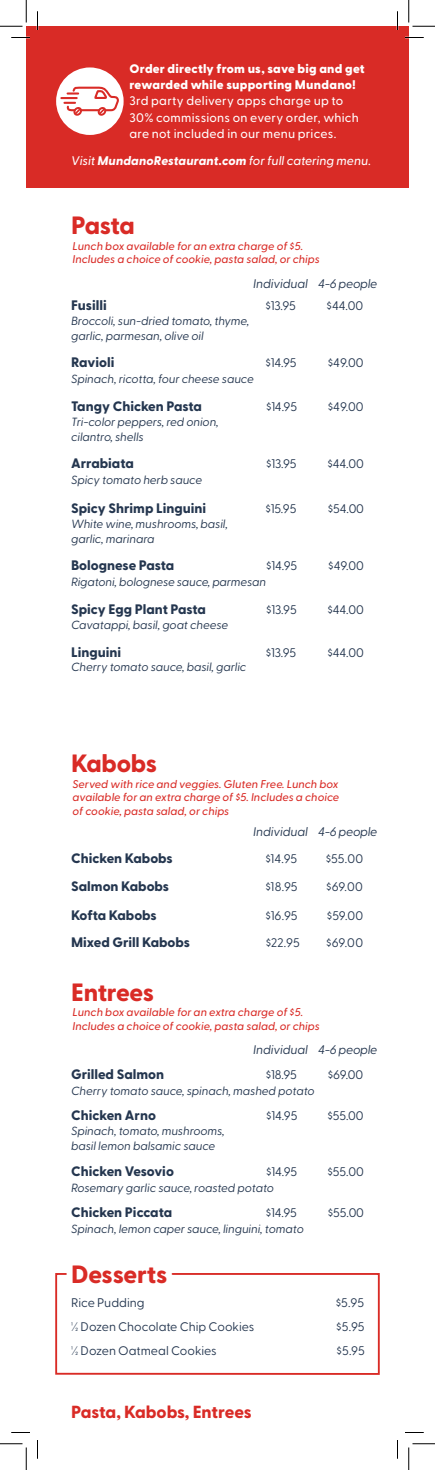
<style>
.page{position:relative;width:435px;height:1470px;background:#fff}
.page>*{position:absolute;margin:0;border:0;box-sizing:border-box;transform-origin:0 0}
.t1{font:800 25px "Greycliff CF";letter-spacing:-.01em;color:#d92b26}
.t2{font:800 17.5px "Greycliff CF";letter-spacing:-.005em;color:#d92b26}
.t3{font:800 13.75px "Greycliff CF";color:#24364f}
.t4{font:12.5px "Greycliff CF";letter-spacing:-.01em;color:#24364f}
.t5{font:500 12.5px/16.2px "Greycliff CF";letter-spacing:.02em;color:#fff}
.t6{font:italic 12.5px "Greycliff CF";letter-spacing:-.01em;color:#24364f}
.t7{font:italic 500 12.5px "Greycliff CF";letter-spacing:-.005em;color:#fff}
.t8{font:italic 11.88px/15px "Greycliff CF";letter-spacing:-.01em;color:#24364f}
.t9{font:italic 500 11.25px/13.5px "Greycliff CF";color:#d92b26}
.s1{font-weight:800}
</style>
<div class="page">
<svg style="left:55px;top:1273px;width:325px;height:102px"></svg>
<div style="left:26px;top:26px;width:383px;height:162px;background:#d92b26"></div>
<div style="left:56px;top:67px;width:68px;height:68px;background:#fff;border-radius:50%"></div>
<svg style="left:61px;top:86px;width:58px;height:30px"></svg>
<svg style="left:11px;top:37px;width:19px;height:1px"></svg>
<svg style="left:405px;top:37px;width:19px;height:1px"></svg>
<svg style="left:11px;top:1432px;width:19px;height:1px"></svg>
<svg style="left:405px;top:1432px;width:19px;height:1px"></svg>
<svg style="left:37px;top:11px;width:1px;height:19px"></svg>
<svg style="left:37px;top:1440px;width:1px;height:19px"></svg>
<svg style="left:397px;top:11px;width:1px;height:19px"></svg>
<svg style="left:397px;top:1440px;width:1px;height:19px"></svg>
<svg style="left:0;top:0;width:27px;height:27px"></svg>
<svg style="left:0;top:1444px;width:27px;height:26px"></svg>
<svg style="left:409px;top:0;width:26px;height:27px"></svg>
<svg style="left:409px;top:1444px;width:26px;height:26px"></svg>
<p class="t5" style="left:129px;top:60px;width:237px"><span class="s1">Order directly from us, save big and get rewarded while supporting Mundano!<br></span>3rd party delivery apps charge up to 30% commissions on every order, which are not included in our menu prices.</p>
<p class="t7" style="left:71px;top:154px;width:301px">Visit <span class="s1">MundanoRestaurant.com</span> for full catering menu.</p>
<p class="t1" style="left:71px;top:211px;width:65px">Pasta</p>
<p class="t9" style="left:72px;top:239px;width:249px">Lunch box available for an extra charge of $5.<br>Includes a choice of cookie, pasta salad, or chips</p>
<p class="t6" style="left:253px;top:276px;width:56px">Individual</p>
<p class="t6" style="left:318px;top:276px;width:61px">4-6 people</p>
<p class="t3" style="left:71px;top:297px;width:37px">Fusilli</p>
<p class="t4" style="left:265px;top:298px;width:32px">$13.95</p>
<p class="t4" style="left:327px;top:298px;width:38px">$44.00</p>
<p class="t8" style="left:71px;top:313px;width:180px">Broccoli, sun-dried tomato, thyme, garlic, parmesan, olive oil</p>
<p class="t3" style="left:71px;top:354px;width:45px">Ravioli</p>
<p class="t4" style="left:266px;top:356px;width:33px">$14.95</p>
<p class="t4" style="left:328px;top:356px;width:37px">$49.00</p>
<p class="t8" style="left:71px;top:372px;width:184px">Spinach, ricotta, four cheese sauce</p>
<p class="t3" style="left:71px;top:397px;width:132px">Tangy Chicken Pasta</p>
<p class="t4" style="left:266px;top:399px;width:33px">$14.95</p>
<p class="t4" style="left:328px;top:399px;width:37px">$49.00</p>
<p class="t8" style="left:71px;top:414px;width:149px">Tri-color peppers, red onion, cilantro, shells</p>
<p class="t3" style="left:71px;top:455px;width:64px">Arrabiata</p>
<p class="t4" style="left:266px;top:456px;width:32px">$13.95</p>
<p class="t4" style="left:327px;top:456px;width:38px">$44.00</p>
<p class="t8" style="left:71px;top:472px;width:133px">Spicy tomato herb sauce</p>
<p class="t3" style="left:71px;top:500px;width:137px">Spicy Shrimp Linguini</p>
<p class="t4" style="left:265px;top:501px;width:33px">$15.95</p>
<p class="t4" style="left:328px;top:501px;width:38px">$54.00</p>
<p class="t8" style="left:71px;top:517px;width:158px">White wine, mushrooms, basil, garlic, marinara</p>
<p class="t3" style="left:71px;top:557px;width:105px">Bolognese Pasta</p>
<p class="t4" style="left:266px;top:559px;width:33px">$14.95</p>
<p class="t4" style="left:328px;top:559px;width:37px">$49.00</p>
<p class="t8" style="left:71px;top:575px;width:196px">Rigatoni, bolognese sauce, parmesan</p>
<p class="t3" style="left:71px;top:600px;width:136px">Spicy Egg Plant Pasta</p>
<p class="t4" style="left:266px;top:602px;width:32px">$13.95</p>
<p class="t4" style="left:328px;top:602px;width:38px">$44.00</p>
<p class="t8" style="left:71px;top:618px;width:159px">Cavatappi, basil, goat cheese</p>
<p class="t3" style="left:71px;top:644px;width:52px">Linguini</p>
<p class="t4" style="left:266px;top:645px;width:32px">$13.95</p>
<p class="t4" style="left:327px;top:645px;width:38px">$44.00</p>
<p class="t8" style="left:71px;top:660px;width:177px">Cherry tomato sauce, basil, garlic</p>
<p class="t1" style="left:71px;top:749px;width:87px">Kabobs</p>
<p class="t9" style="left:72px;top:777px;width:268px;text-align:justify">Served with rice and veggies. Gluten Free. Lunch box available for an extra charge of $5. Includes a choice of cookie, pasta salad, or chips</p>
<p class="t6" style="left:253px;top:825px;width:56px">Individual</p>
<p class="t6" style="left:318px;top:825px;width:61px">4-6 people</p>
<p class="t3" style="left:71px;top:849px;width:103px">Chicken Kabobs</p>
<p class="t4" style="left:265px;top:851px;width:33px">$14.95</p>
<p class="t4" style="left:326px;top:851px;width:39px">$55.00</p>
<p class="t3" style="left:71px;top:878px;width:100px">Salmon Kabobs</p>
<p class="t4" style="left:265px;top:880px;width:34px">$18.95</p>
<p class="t4" style="left:326px;top:880px;width:38px">$69.00</p>
<p class="t3" style="left:71px;top:907px;width:87px">Kofta Kabobs</p>
<p class="t4" style="left:266px;top:909px;width:34px">$16.95</p>
<p class="t4" style="left:327px;top:909px;width:38px">$59.00</p>
<p class="t3" style="left:71px;top:934px;width:120px">Mixed Grill Kabobs</p>
<p class="t4" style="left:266px;top:936px;width:35px">$22.95</p>
<p class="t4" style="left:326px;top:936px;width:38px">$69.00</p>
<p class="t1" style="left:71px;top:977px;width:84px">Entrees</p>
<p class="t9" style="left:72px;top:1006px;width:249px">Lunch box available for an extra charge of $5.<br>Includes a choice of cookie, pasta salad, or chips</p>
<p class="t6" style="left:253px;top:1042px;width:56px">Individual</p>
<p class="t6" style="left:318px;top:1042px;width:61px">4-6 people</p>
<p class="t3" style="left:71px;top:1066px;width:95px">Grilled Salmon</p>
<p class="t4" style="left:266px;top:1067px;width:33px">$18.95</p>
<p class="t4" style="left:328px;top:1067px;width:37px">$69.00</p>
<p class="t8" style="left:71px;top:1083px;width:245px">Cherry tomato sauce, spinach, mashed potato</p>
<p class="t3" style="left:71px;top:1107px;width:86px">Chicken Arno</p>
<p class="t4" style="left:266px;top:1109px;width:33px">$14.95</p>
<p class="t4" style="left:327px;top:1109px;width:38px">$55.00</p>
<p class="t8" style="left:71px;top:1124px;width:155px">Spinach, tomato, mushrooms, basil lemon balsamic sauce</p>
<p class="t3" style="left:71px;top:1163px;width:104px">Chicken Vesovio</p>
<p class="t4" style="left:266px;top:1164px;width:33px">$14.95</p>
<p class="t4" style="left:328px;top:1164px;width:38px">$55.00</p>
<p class="t8" style="left:71px;top:1180px;width:204px">Rosemary garlic sauce, roasted potato</p>
<p class="t3" style="left:71px;top:1204px;width:103px">Chicken Piccata</p>
<p class="t4" style="left:266px;top:1206px;width:33px">$14.95</p>
<p class="t4" style="left:328px;top:1206px;width:38px">$55.00</p>
<p class="t8" style="left:71px;top:1221px;width:234px">Spinach, lemon caper sauce, linguini, tomato</p>
<p class="t1" style="left:71px;top:1259px;width:98px">Desserts</p>
<p class="t4" style="left:71px;top:1296px;width:75px">Rice Pudding</p>
<p class="t4" style="left:336px;top:1296px;width:30px">$5.95</p>
<p class="t4" style="left:71px;top:1320px;width:185px">½ Dozen Chocolate Chip Cookies</p>
<p class="t4" style="left:336px;top:1320px;width:30px">$5.95</p>
<p class="t4" style="left:71px;top:1344px;width:147px">½ Dozen Oatmeal Cookies</p>
<p class="t4" style="left:337px;top:1344px;width:30px">$5.95</p>
<p class="t2" style="left:71px;top:1401px;width:182px">Pasta, Kabobs, Entrees</p>
</div>
